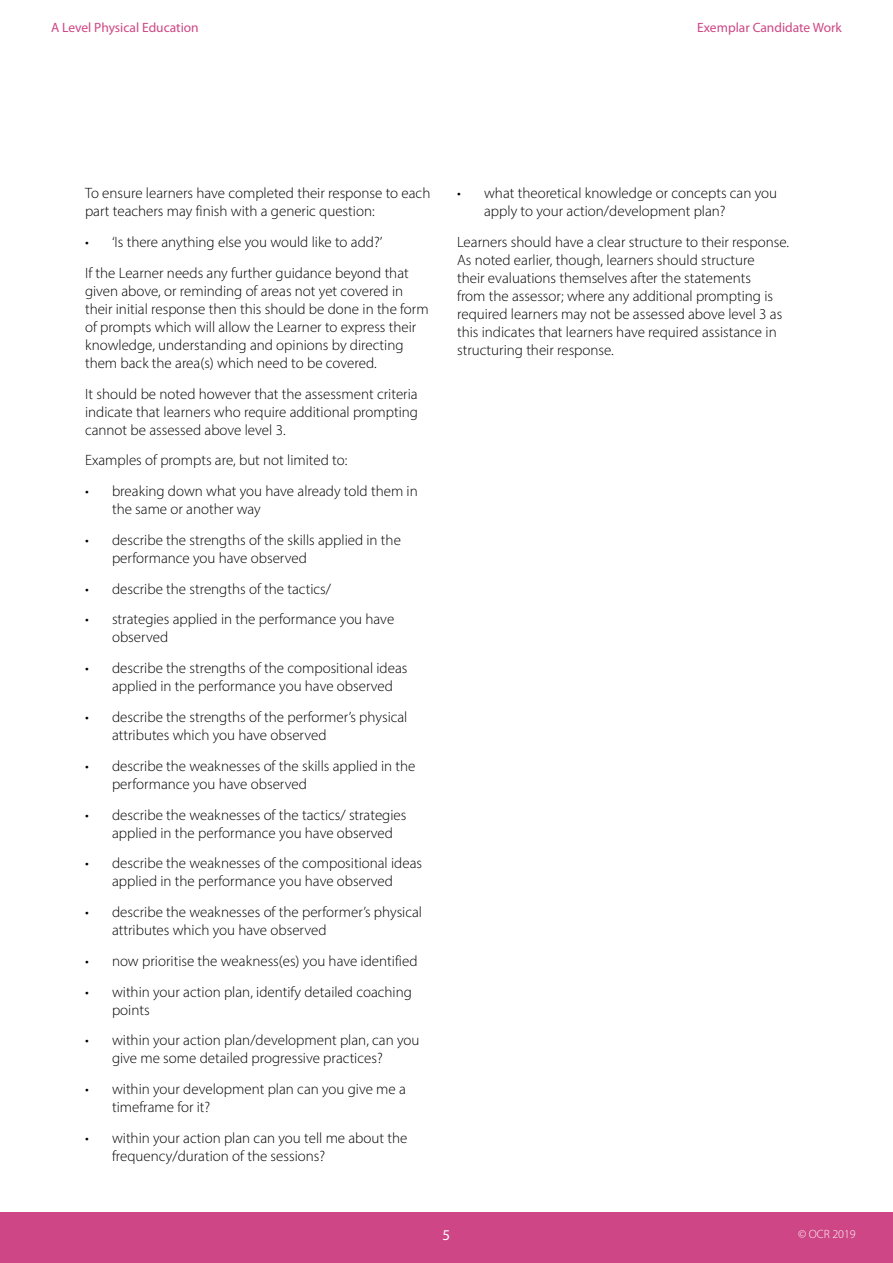
<style>
.page{position:relative;width:893px;height:1263px;background:#fff}
.page>*{position:absolute;margin:0;border:0;box-sizing:border-box;transform-origin:0 0}
.Body{font:300 15px/18px "Myriad Pro";color:#000}
.t1{font:15px "Myriad Pro";color:#fff}
.t2{font:13.5px "Myriad Pro";color:#ce4685}
.t3{font:300 12px "Myriad Pro";color:#fff}
</style>
<div class="page">
<div style="left:0;top:1212px;width:893px;height:51px;background:#ce4685"></div>
<p class="t2" style="left:51px;top:19px;width:149px">A Level Physical Education</p>
<p class="t2" style="left:697px;top:19px;width:146px">Exemplar Candidate Work</p>
<h3 class="Body" style="left:85px;top:184px;width:347px">To ensure learners have completed their response to each part teachers may finish with a generic question:</h3>
<p class="Body" style="left:85px;top:233px;width:299px">• ‘Is there anything else you would like to add?’</p>
<h3 class="Body" style="left:85px;top:264px;width:345px">If the Learner needs any further guidance beyond that given above, or reminding of areas not yet covered in their initial response then this should be done in the form of prompts which will allow the Learner to express their knowledge, understanding and opinions by directing them back the area(s) which need to be covered.</h3>
<h3 class="Body" style="left:85px;top:384px;width:334px;text-align:justify">It should be noted however that the assessment criteria indicate that learners who require additional prompting cannot be assessed above level 3.</h3>
<h3 class="Body" style="left:85px;top:451px;width:264px">Examples of prompts are, but not limited to:</h3>
<p class="Body" style="left:112px;top:482px;width:307px;text-indent:-27px">• breaking down what you have already told them in the same or another way</p>
<p class="Body" style="left:112px;top:531px;width:290px;text-indent:-27px">• describe the strengths of the skills applied in the performance you have observed</p>
<p class="Body" style="left:85px;top:579px;width:248px">• describe the strengths of the tactics/</p>
<p class="Body" style="left:112px;top:610px;width:284px;text-indent:-27px">• strategies applied in the performance you have observed</p>
<p class="Body" style="left:112px;top:659px;width:297px;text-indent:-27px">• describe the strengths of the compositional ideas applied in the performance you have observed</p>
<p class="Body" style="left:112px;top:708px;width:297px;text-indent:-27px">• describe the strengths of the performer’s physical attributes which you have observed</p>
<p class="Body" style="left:112px;top:757px;width:305px;text-indent:-27px">• describe the weaknesses of the skills applied in the performance you have observed</p>
<p class="Body" style="left:112px;top:805px;width:296px;text-indent:-27px">• describe the weaknesses of the tactics/ strategies applied in the performance you have observed</p>
<p class="Body" style="left:85px;top:854px;width:339px;text-align:center">• describe the weaknesses of the compositional ideas applied in the performance you have observed</p>
<p class="Body" style="left:112px;top:903px;width:312px;text-indent:-27px">• describe the weaknesses of the performer’s physical attributes which you have observed</p>
<p class="Body" style="left:85px;top:952px;width:334px">• now prioritise the weakness(es) you have identified</p>
<p class="Body" style="left:112px;top:982px;width:301px;text-indent:-27px">• within your action plan, identify detailed coaching points</p>
<p class="Body" style="left:112px;top:1031px;width:309px;text-indent:-27px">• within your action plan/development plan, can you give me some detailed progressive practices?</p>
<p class="Body" style="left:112px;top:1080px;width:295px;text-indent:-27px">• within your development plan can you give me a timeframe for it?</p>
<p class="Body" style="left:112px;top:1129px;width:297px;text-indent:-27px">• within your action plan can you tell me about the frequency/duration of the sessions?</p>
<p class="Body" style="left:484px;top:184px;width:295px;text-indent:-27px">• what theoretical knowledge or concepts can you apply to your action/development plan?</p>
<h3 class="Body" style="left:457px;top:233px;width:333px">Learners should have a clear structure to their response.<br>As noted earlier, though, learners should structure<br>their evaluations themselves after the statements<br>from the assessor; where any additional prompting is required learners may not be assessed above level 3 as this indicates that learners have required assistance in structuring their response.</h3>
<p class="t1" style="left:443px;top:1226px;width:9px">5</p>
<p class="t3" style="left:798px;top:1227px;width:59px">© OCR 2019</p>
</div>
